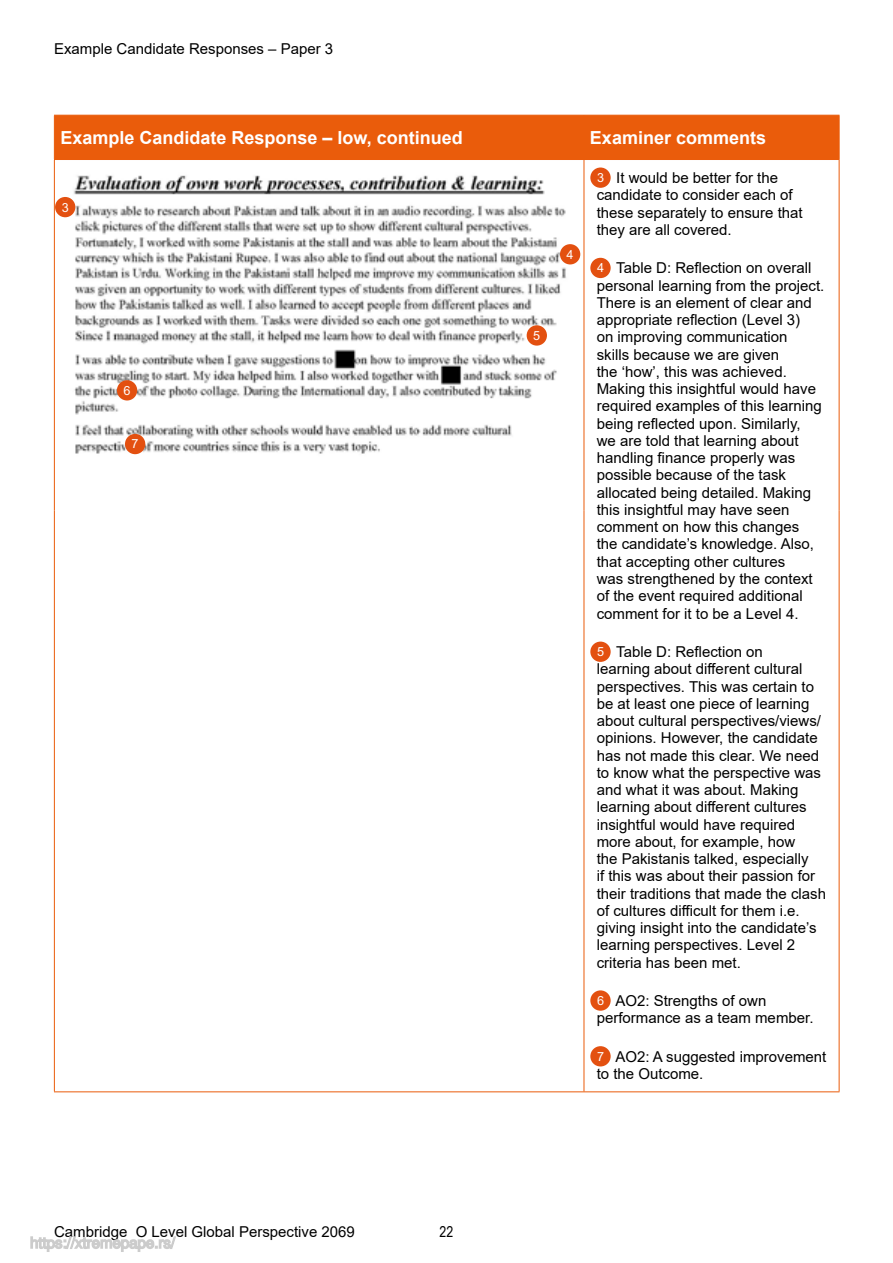
<style>
.page{position:relative;width:893px;height:1263px;background:#fff}
.page>*{position:absolute;margin:0;border:0;box-sizing:border-box;transform-origin:0 0}
.t1{font:700 18px "Arial";color:#fff}
.t2{font:15px/17.2px "Arial";color:#000}
.t3{font:15px "Arial Narrow";color:#000}
.t4{font:12.6px "Arial MT Pro";color:#fff}
</style>
<div class="page">
<div style="left:55px;top:116px;width:784px;height:43px;background:#ea5c0b"></div>
<hr style="left:54px;top:116px;width:1px;height:43px;background:#ea5c0b">
<hr style="left:54px;top:115px;width:530px;height:1px;background:#ea5c0b">
<hr style="left:54px;top:159px;width:530px;height:1px;background:#ea5c0b">
<hr style="left:584px;top:116px;width:1px;height:43px;background:#ea5c0b">
<hr style="left:584px;top:115px;width:255px;height:1px;background:#ea5c0b">
<hr style="left:839px;top:116px;width:1px;height:43px;background:#ea5c0b">
<hr style="left:584px;top:159px;width:255px;height:1px;background:#ea5c0b">
<hr style="left:54px;top:160px;width:1px;height:350px;background:#ea5c0b">
<hr style="left:54px;top:510px;width:1px;height:581px;background:#ea5c0b">
<hr style="left:584px;top:160px;width:1px;height:350px;background:#ea5c0b">
<hr style="left:584px;top:510px;width:1px;height:581px;background:#ea5c0b">
<hr style="left:839px;top:160px;width:1px;height:350px;background:#ea5c0b">
<hr style="left:839px;top:510px;width:1px;height:581px;background:#ea5c0b">
<hr style="left:584px;top:1091px;width:255px;height:1px;background:#ea5c0b">
<hr style="left:54px;top:1091px;width:530px;height:1px;background:#ea5c0b">
<img style="left:68px;top:175px;width:500px;height:280px">
<div style="left:590px;top:168px;width:21px;height:20px;background:#e35010;border-radius:50%"></div>
<div style="left:55px;top:197px;width:20px;height:20px;background:#e35010;border-radius:50%"></div>
<div style="left:590px;top:990px;width:21px;height:21px;background:#e35010;border-radius:50%"></div>
<div style="left:117px;top:380px;width:20px;height:20px;background:#e35010;border-radius:50%"></div>
<div style="left:590px;top:1046px;width:21px;height:20px;background:#e35010;border-radius:50%"></div>
<div style="left:125px;top:434px;width:20px;height:20px;background:#e35010;border-radius:50%"></div>
<div style="left:590px;top:258px;width:21px;height:20px;background:#e35010;border-radius:50%"></div>
<div style="left:560px;top:244px;width:20px;height:20px;background:#e35010;border-radius:50%"></div>
<div style="left:590px;top:642px;width:21px;height:20px;background:#e35010;border-radius:50%"></div>
<div style="left:527px;top:325px;width:20px;height:21px;background:#e35010;border-radius:50%"></div>
<svg style="left:30px;top:1236px;width:146px;height:16px"></svg>
<p class="t2" style="left:54px;top:41px;width:281px">Example Candidate Responses – Paper 3</p>
<p class="t1" style="left:60px;top:131px;width:404px">Example Candidate Response – low, continued</p>
<p class="t1" style="left:590px;top:131px;width:178px">Examiner comments</p>
<p class="t2" style="left:597px;top:171px;width:207px;text-indent:20px">It would be better for the candidate to consider each of these separately to ensure that they are all covered.</p>
<p class="t2" style="left:597px;top:259px;width:229px;text-indent:20px">Table D: Reflection on overall personal learning from the project.<br>There is an element of clear and appropriate reflection (Level 3)<br>on improving communication<br>skills because we are given<br>the ‘how’, this was achieved.<br>Making this insightful would have required examples of this learning being reflected upon. Similarly,<br>we are told that learning about handling finance properly was possible because of the task allocated being detailed. Making this insightful may have seen comment on how this changes<br>the candidate’s knowledge. Also, that accepting other cultures<br>was strengthened by the context of the event required additional comment for it to be a Level 4.</p>
<p class="t2" style="left:597px;top:643px;width:231px;text-indent:20px">Table D: Reflection on<br>learning about different cultural perspectives. This was certain to be at least one piece of learning about cultural perspectives/views/ opinions. However, the candidate has not made this clear. We need to know what the perspective was and what it was about. Making learning about different cultures insightful would have required more about, for example, how<br>the Pakistanis talked, especially<br>if this was about their passion for their traditions that made the clash of cultures difÏcult for them i.e. giving insight into the candidate’s learning perspectives. Level 2 criteria has been met.</p>
<p class="t2" style="left:597px;top:993px;width:218px;text-indent:19px">AO2: Strengths of own performance as a team member.</p>
<p class="t2" style="left:597px;top:1049px;width:231px;text-indent:19px">AO2: A suggested improvement to the Outcome.</p>
<p class="t4" style="left:597px;top:170px;width:9px">3</p>
<p class="t4" style="left:62px;top:200px;width:9px">3</p>
<p class="t4" style="left:567px;top:247px;width:9px">4</p>
<p class="t4" style="left:597px;top:261px;width:9px">4</p>
<p class="t4" style="left:533px;top:328px;width:9px">5</p>
<p class="t4" style="left:124px;top:383px;width:9px">6</p>
<p class="t4" style="left:132px;top:437px;width:9px">7</p>
<p class="t4" style="left:597px;top:644px;width:9px">5</p>
<p class="t4" style="left:597px;top:993px;width:9px">6</p>
<p class="t4" style="left:597px;top:1049px;width:9px">7</p>
<p class="t2" style="left:54px;top:1224px;width:302px">Cambridge O Level Global Perspective 2069</p>
<p class="t3" style="left:440px;top:1223px;width:15px">22</p>
</div>
